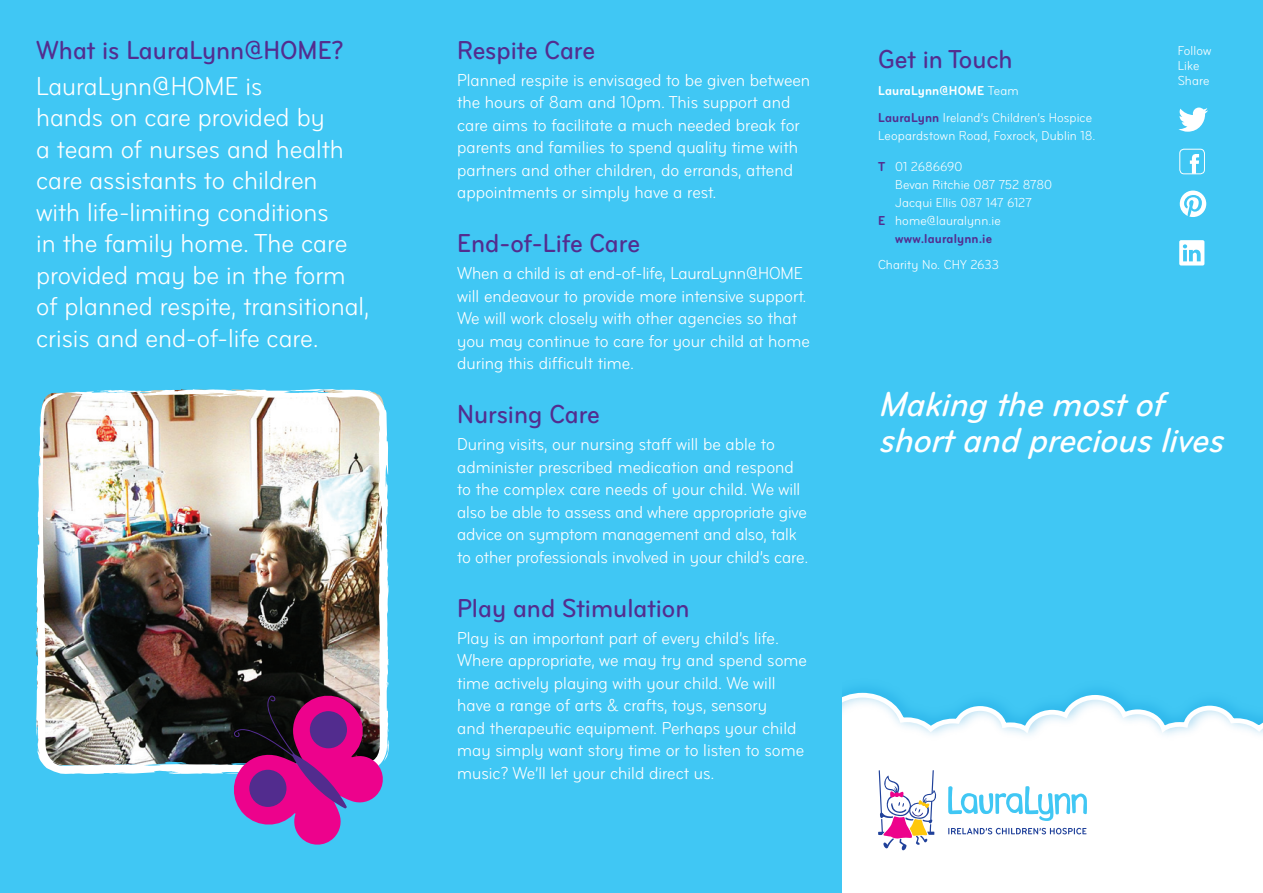
<style>
.page{position:relative;width:1263px;height:893px;background:#40c7f4}
.page>*{position:absolute;margin:0;border:0;box-sizing:border-box;transform-origin:0 0}
.t1{font:italic 36px/36px "Bryant Medium Condensed Alt";color:#fff}
.t2{font:27px/31.5px "Bryant Regular Condensed Alt";color:#fff}
.t3{font:27px "Bryant Medium Condensed Alt";color:#532d8f}
.t4{font:18px/22.5px "Bryant Regular Condensed Alt";color:#fff}
.Text{font:13.5px/15px "Bryant Regular Condensed Alt";letter-spacing:.005em;color:#fff}
.Text-2{font:13.5px/18px "Bryant Bold Condensed Alt";letter-spacing:.005em;color:#532d8f}
.Text-3{font:13.5px "Bryant Bold Condensed Alt";letter-spacing:.01em;color:#fff}
.s1{font-family:"Bryant Regular Condensed Alt"}
.s2{font-family:"Bryant Bold Condensed Alt";color:#532d8f}
.s3{font-family:"Bryant Regular Condensed Alt";color:#fff}
</style>
<div class="page">
<svg style="left:1180px;top:191px;width:26px;height:26px"></svg>
<svg style="left:1190px;top:154px;width:9px;height:18px"></svg>
<div style="left:1179px;top:149px;width:26px;height:25px;border:1px solid #fff;border-radius:4px"></div>
<div style="left:1179px;top:240px;width:25px;height:26px;background:#fff;border-radius:2px"></div>
<svg style="left:1183px;top:244px;width:17px;height:17px"></svg>
<svg style="left:1178px;top:108px;width:30px;height:24px"></svg>
<div style="left:842px;top:689px;width:421px;height:204px;background:#fff"></div>
<svg style="left:842px;top:690px;width:421px;height:72px"></svg>
<svg style="left:948px;top:786px;width:139px;height:35px"></svg>
<svg style="left:948px;top:828px;width:138px;height:6px"></svg>
<svg style="left:878px;top:770px;width:59px;height:80px;background:#e0cbda"></svg>
<img style="left:36px;top:389px;width:353px;height:385px">
<svg style="left:230px;top:692px;width:155px;height:153px"></svg>
<div style="left:310px;top:711px;width:37px;height:37px;background:#522c8e;border-radius:50%"></div>
<div style="left:249px;top:770px;width:37px;height:37px;background:#522c8e;border-radius:50%"></div>
<p class="t3" style="left:36px;top:35px;width:309px">What is LauraLynn@HOME?</p>
<p class="t2" style="left:36px;top:71px;width:335px">LauraLynn@HOME is<br>hands on care provided by<br>a team of nurses and health care assistants to children<br>with life-limiting conditions<br>in the family home. The care provided may be in the form of planned respite, transitional, crisis and end-of-life care.</p>
<p class="t3" style="left:457px;top:35px;width:139px">Respite Care</p>
<p class="t4" style="left:457px;top:69px;width:354px">Planned respite is envisaged to be given between the hours of 8am and 10pm. This support and care aims to facilitate a much needed break for parents and families to spend quality time with partners and other children, do errands, attend appointments or simply have a rest.</p>
<p class="t3" style="left:457px;top:229px;width:184px">End-of-Life Care</p>
<p class="t4" style="left:457px;top:262px;width:354px">When a child is at end-of-life, LauraLynn@HOME will endeavour to provide more intensive support.<br>We will work closely with other agencies so that you may continue to care for your child at home during this difficult time.</p>
<p class="t3" style="left:457px;top:400px;width:144px">Nursing Care</p>
<p class="t4" style="left:457px;top:433px;width:353px">During visits, our nursing staff will be able to administer prescribed medication and respond to the complex care needs of your child. We will also be able to assess and where appropriate give advice on symptom management and also, talk to other professionals involved in your child’s care.</p>
<p class="t3" style="left:457px;top:593px;width:234px">Play and Stimulation</p>
<p class="t4" style="left:457px;top:627px;width:351px">Play is an important part of every child’s life.<br>Where appropriate, we may try and spend some time actively playing with your child. We will have a range of arts &amp; crafts, toys, sensory<br>and therapeutic equipment. Perhaps your child may simply want story time or to listen to some music? We’ll let your child direct us.</p>
<p class="t3" style="left:878px;top:44px;width:136px">Get in Touch</p>
<p class="Text-3" style="left:878px;top:83px;width:142px">LauraLynn@HOME <span class="s1">Team</span></p>
<p class="Text" style="left:878px;top:111px;width:215px"><span class="s2">LauraLynn</span> Ireland’s Children’s Hospice</p>
<p class="Text" style="left:878px;top:129px;width:219px">Leopardstown Road, Foxrock, Dublin 18.</p>
<p class="Text" style="left:895px;top:158px;width:158px;line-height:18px;text-indent:-17px"><span class="s2">T</span> 01 2686690<br>Bevan Ritchie 087 752 8780</p>
<p class="Text" style="left:895px;top:195px;width:138px">Jacqui Ellis 087 147 6127</p>
<p class="Text-2" style="left:895px;top:212px;width:107px;text-indent:-17px">E <span class="s3">home@lauralynn.ie </span>www.lauralynn.ie</p>
<p class="Text" style="left:878px;top:257px;width:122px">Charity No. CHY 2633</p>
<p class="Text" style="left:1178px;top:44px;width:35px">Follow<br>Like<br>Share</p>
<p class="t1" style="left:878px;top:387px;width:356px">Makingthemostof shortandpreciouslives</p>
</div>
